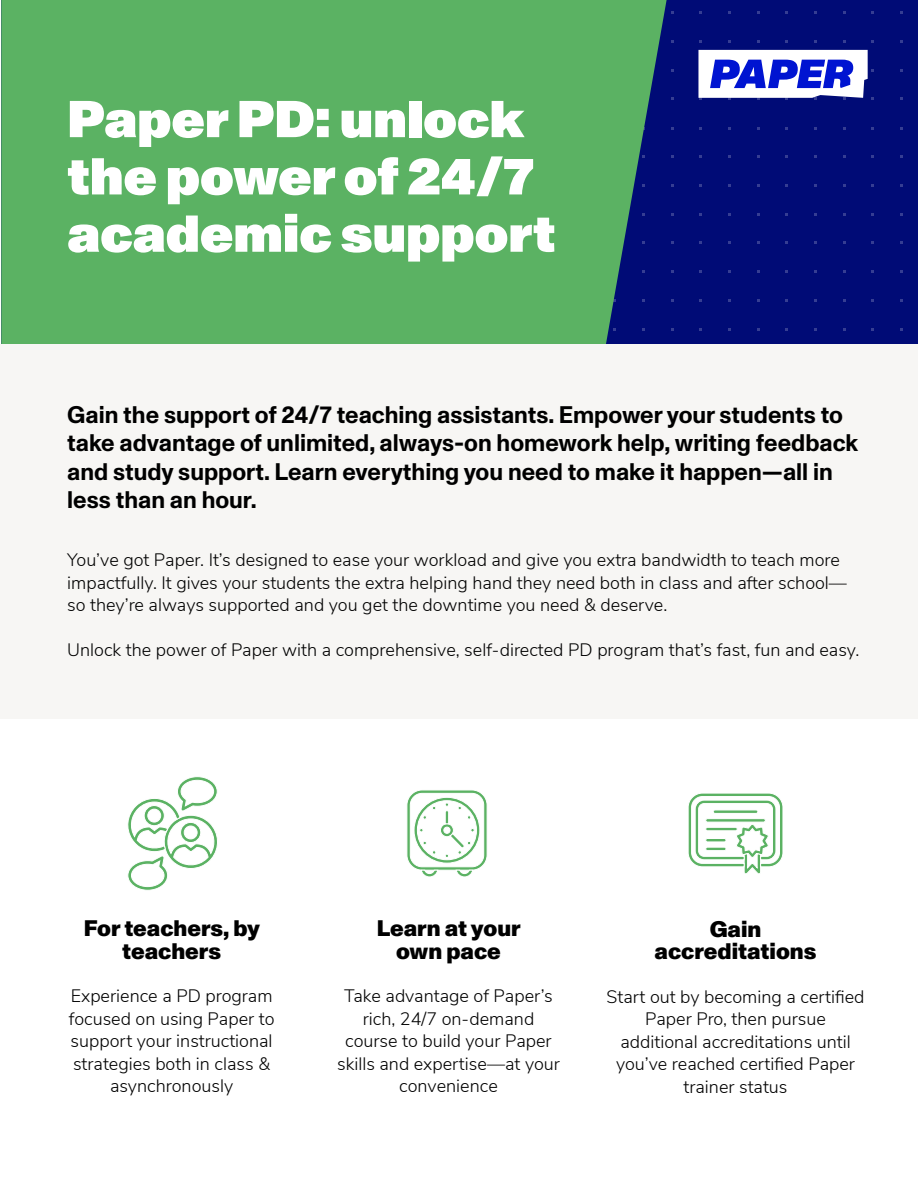
<style>
.page{position:relative;width:918px;height:1188px;background:#fff}
.page>*{position:absolute;margin:0;border:0;box-sizing:border-box;transform-origin:0 0}
.t1{font:900 51.75px/57.3px "Monument Grotesk";color:#fff}
.t2{font:700 24px/28.5px "Monument Grotesk";color:#000}
.t3{font:800 22.5px/22.5px "Monument Grotesk";color:#000;text-align:center}
.t4{font:300 18px/22.5px "Nunito Sans";color:#000;text-align:center}
</style>
<div class="page">
<div style="left:1px;top:0;width:917px;height:345px;background:#000b76"></div>
<div style="left:1px;top:0;width:666px;height:345px;background:#5bb263"></div>
<svg style="left:698px;top:50px;width:170px;height:50px;background:#9aa1e6"></svg>
<div style="left:0;top:345px;width:918px;height:843px;background:#f7f6f4"></div>
<div style="left:0;top:719px;width:918px;height:469px;background:#fff"></div>
<svg style="left:688px;top:793px;width:95px;height:81px"></svg>
<hr style="left:713px;top:810px;width:45px;height:3px;background:#5bb263;border-radius:2px">
<div style="left:713px;top:810px;width:45px;height:4px;border:1px solid #fff;border-radius:2px"></div>
<div style="left:705px;top:818px;width:61px;height:4px;border:1px solid #fff;border-radius:2px"></div>
<div style="left:705px;top:827px;width:33px;height:4px;border:1px solid #fff;border-radius:2px"></div>
<div style="left:705px;top:838px;width:21px;height:4px;border:1px solid #fff;border-radius:2px"></div>
<div style="left:705px;top:847px;width:21px;height:4px;border:1px solid #fff;border-radius:2px"></div>
<svg style="left:407px;top:790px;width:80px;height:87px"></svg>
<svg style="left:128px;top:776px;width:90px;height:115px"></svg>
<h1 class="t1" style="left:67px;top:88px;width:490px">Paper PD: unlock the power of 24/7 academic support</h1>
<h2 class="t2" style="left:67px;top:399px;width:793px">Gain the support of 24/7 teaching assistants. Empower your students to take advantage of unlimited, always-on homework help, writing feedback and study support. Learn everything you need to make it happen—all in less than an hour.</h2>
<p class="t4" style="left:67px;top:548px;width:781px;text-align:left">You’ve got Paper. It’s designed to ease your workload and give you extra bandwidth to teach more impactfully. It gives your students the extra helping hand they need both in class and after school— so they’re always supported and you get the downtime you need &amp; deserve.</p>
<p class="t4" style="left:67px;top:638px;width:794px">Unlock the power of Paper with a comprehensive, self-directed PD program that’s fast, fun and easy.</p>
<p class="t3" style="left:84px;top:916px;width:178px">For teachers, by teachers</p>
<p class="t3" style="left:377px;top:916px;width:145px">Learn at your own pace</p>
<p class="t3" style="left:655px;top:917px;width:163px">Gain accreditations</p>
<p class="t4" style="left:69px;top:984px;width:207px">Experience a PD program focused on using Paper to support your instructional strategies both in class &amp; asynchronously</p>
<p class="t4" style="left:337px;top:984px;width:224px">Take advantage of Paper’s rich, 24/7 on-demand course to build your Paper skills and expertise—at your convenience</p>
<p class="t4" style="left:607px;top:984px;width:259px">Start out by becoming a certified<br>Paper Pro, then pursue additional accreditations until you’ve reached certified Paper trainer status</p>
</div>
